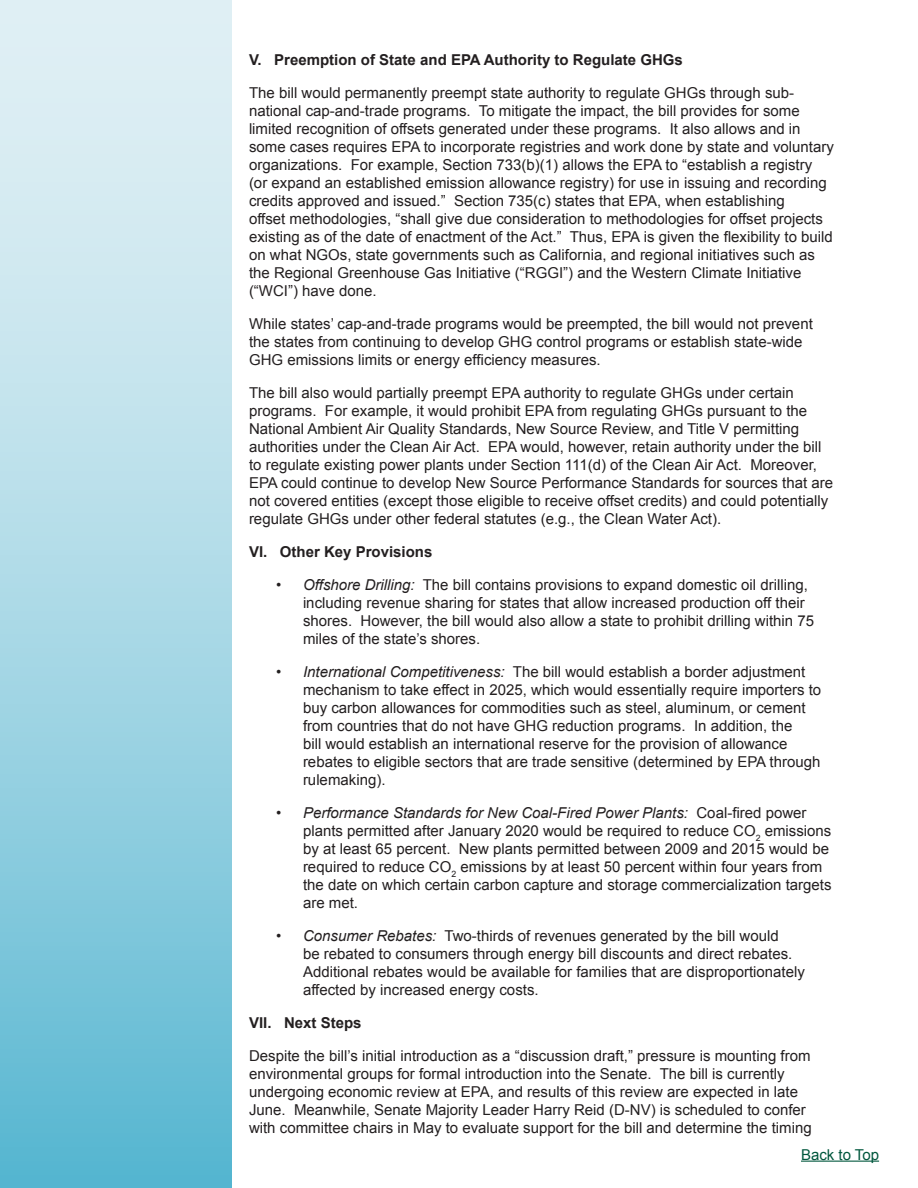
<style>
.page{position:relative;width:918px;height:1188px;background:#fff}
.page>*{position:absolute;margin:0;border:0;box-sizing:border-box;transform-origin:0 0}
.Arial_Article_Text{font:15px/18px "Arial";color:#231f20}
.Bullet{font:15px/18px "Arial";color:#231f20}
.Arial_Article_Text-2{font:700 15px "Arial";color:#231f20}
.t1{font:15px "Arial";color:#00573d}
.s1{font-style:italic}
</style>
<div class="page">
<div style="left:0;top:0;width:231px;height:1188px;background:linear-gradient(to bottom,#eff6f8,#5fbad3)"></div>
<hr style="left:801px;top:1161px;width:78px;height:1px;background:#00573d">
<p class="Arial_Article_Text-2" style="left:249px;top:50px;width:435px">V. Preemption of State and EPA Authority to Regulate GHGs</p>
<p class="Arial_Article_Text" style="left:249px;top:84px;width:586px">The bill would permanently preempt state authority to regulate GHGs through sub&shy;national cap-and-trade programs. To mitigate the impact, the bill provides for some limited recognition of offsets generated under these programs. It also allows and in some cases requires EPA to incorporate registries and work done by state and voluntary organizations. For example, Section 733(b)(1) allows the EPA to “establish a registry (or expand an established emission allowance registry) for use in issuing and recording credits approved and issued.” Section 735(c) states that EPA, when establishing<br>offset methodologies, “shall give due consideration to methodologies for offset projects existing as of the date of enactment of the Act.” Thus, EPA is given the flexibility to build on what NGOs, state governments such as California, and regional initiatives such as the Regional Greenhouse Gas Initiative (“RGGI”) and the Western Climate Initiative (“WCI”) have done.</p>
<p class="Arial_Article_Text" style="left:249px;top:315px;width:565px">While states’ cap-and-trade programs would be preempted, the bill would not prevent the states from continuing to develop GHG control programs or establish state-wide<br>GHG emissions limits or energy efficiency measures.</p>
<p class="Arial_Article_Text" style="left:249px;top:384px;width:586px">The bill also would partially preempt EPA authority to regulate GHGs under certain programs. For example, it would prohibit EPA from regulating GHGs pursuant to the National Ambient Air Quality Standards, New Source Review, and Title V permitting authorities under the Clean Air Act. EPA would, however, retain authority under the bill to regulate existing power plants under Section 111(d) of the Clean Air Act. Moreover, EPA could continue to develop New Source Performance Standards for sources that are not covered entities (except those eligible to receive offset credits) and could potentially regulate GHGs under other federal statutes (e.g., the Clean Water Act).</p>
<p class="Arial_Article_Text-2" style="left:249px;top:542px;width:185px">VI. Other Key Provisions</p>
<p class="Bullet" style="left:303px;top:576px;width:513px;text-indent:-27px"><span class="s1">• Offshore Drilling:</span> The bill contains provisions to expand domestic oil drilling, including revenue sharing for states that allow increased production off their shores. However, the bill would also allow a state to prohibit drilling within 75 miles of the state’s shores.</p>
<p class="Bullet" style="left:303px;top:663px;width:520px;text-indent:-27px"><span class="s1">• International Competitiveness:</span> The bill would establish a border adjustment mechanism to take effect in 2025, which would essentially require importers to buy carbon allowances for commodities such as steel, aluminum, or cement from countries that do not have GHG reduction programs. In addition, the<br>bill would establish an international reserve for the provision of allowance rebates to eligible sectors that are trade sensitive (determined by EPA through rulemaking).</p>
<p class="Bullet" style="left:303px;top:804px;width:530px;text-indent:-27px"><span class="s1">• Performance Standards for New Coal-Fired Power Plants:</span> Coal-fired power plants permitted after January 2020 would be required to reduce CO<sub>2</sub> emissions by at least 65 percent. New plants permitted between 2009 and 2015 would be required to reduce CO<sub>2</sub> emissions by at least 50 percent within four years from the date on which certain carbon capture and storage commercialization targets are met.</p>
<p class="Bullet" style="left:303px;top:927px;width:503px;text-indent:-27px"><span class="s1">• Consumer Rebates:</span> Two-thirds of revenues generated by the bill would<br>be rebated to consumers through energy bill discounts and direct rebates.<br>Additional rebates would be available for families that are disproportionately affected by increased energy costs.</p>
<p class="Arial_Article_Text-2" style="left:249px;top:1013px;width:114px">VII. Next Steps</p>
<p class="Arial_Article_Text" style="left:249px;top:1047px;width:564px">Despite the bill’s initial introduction as a “discussion draft,” pressure is mounting from environmental groups for formal introduction into the Senate. The bill is currently undergoing economic review at EPA, and results of this review are expected in late June. Meanwhile, Senate Majority Leader Harry Reid (D-NV) is scheduled to confer with committee chairs in May to evaluate support for the bill and determine the timing</p>
<p class="t1" style="left:801px;top:1144px;width:80px">Back to Top</p>
</div>
